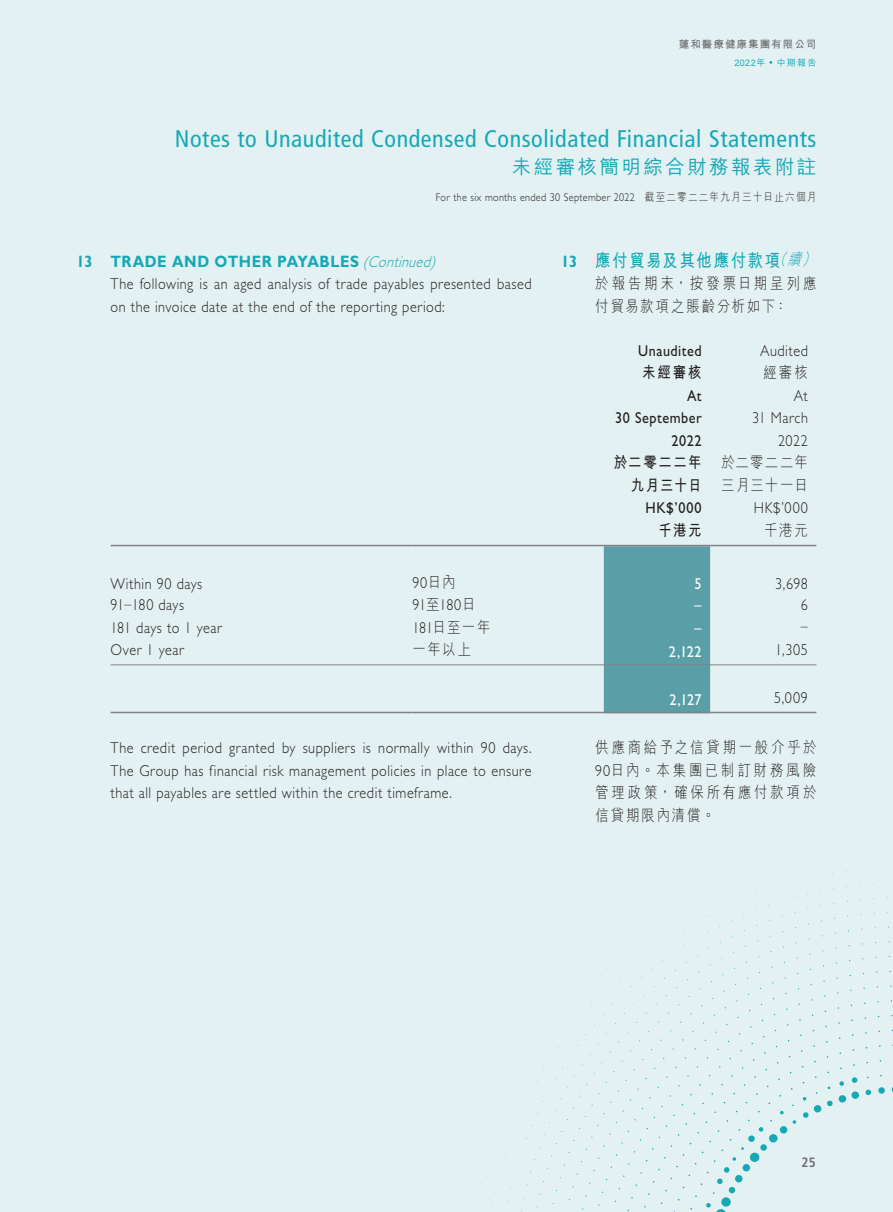
<style>
.page{position:relative;width:893px;height:1212px;background:#e4f1f3}
.page>*{position:absolute;margin:0;border:0;box-sizing:border-box;transform-origin:0 0}
.t1{font:condensed 24px "Frutiger LT Std";letter-spacing:.025em;color:#15a9b5}
.t2{font:500 19.5px "M Hei HK";letter-spacing:.125em;color:#15a9b5}
.t3{font:700 18px "M Hei HK";letter-spacing:.11em;color:#15a9b5;scale:.85 1}
.t4{font:700 16.5px "Gill Sans Std";letter-spacing:.035em;color:#15a9b5;scale:.9 1}
.t5{font:300 15.75px/22.5px "Gill Sans Std";letter-spacing:.035em;color:#231f20;scale:.9 1}
.t6{font:300 15.75px/22.5px "M Hei HK";letter-spacing:.165em;color:#231f20;scale:.85 1}
.t7{font:15.75px/22.5px "Gill Sans Std";letter-spacing:.04em;color:#231f20;text-align:right;scale:.9 1}
.t8{font:700 15.75px/22.5px "M Hei HK";letter-spacing:.115em;color:#231f20;text-align:right;scale:.85 1}
.t9{font:15.75px "Gill Sans Std";letter-spacing:-.005em;color:#fff;scale:.9 1}
.t10{font:300 15.75px/22.5px "M Hei HK";letter-spacing:.085em;color:#231f20;scale:.85 1}
.t11{font:700 condensed 13.5px "Frutiger LT Std";color:#6c6d70}
.t12{font:300 11.25px "Gill Sans Std";letter-spacing:.03em;color:#231f20;scale:.9 1}
.t13{font:700 10.5px "M Hei HK";letter-spacing:.1em;color:#6c6d70}
.t14{font:500 9px "M Hei HK";letter-spacing:.085em;color:#15a9b5}
.s1{font-family:"M Hei HK"}
.s2{font-weight:300;font-style:italic;font-size:15.75px}
.s3{font-family:"Gill Sans Std";font-size:16.5px}
.s4{font-family:"Gill Sans Std"}
</style>
<div class="page">
<div style="left:878px;top:1087px;width:7px;height:7px;background:#15a9b5;border-radius:50%"></div>
<svg style="left:866px;top:1089px;width:5px;height:6px"></svg>
<div style="left:851px;top:1091px;width:8px;height:8px;background:#15a9b5;border-radius:50%"></div>
<div style="left:839px;top:1095px;width:7px;height:7px;background:#15a9b5;border-radius:50%"></div>
<svg style="left:827px;top:1100px;width:6px;height:6px"></svg>
<div style="left:814px;top:1105px;width:7px;height:7px;background:#15a9b5;border-radius:50%"></div>
<svg style="left:803px;top:1112px;width:5px;height:6px"></svg>
<svg style="left:793px;top:1120px;width:3px;height:4px"></svg>
<div style="left:780px;top:1126px;width:7px;height:7px;background:#15a9b5;border-radius:50%"></div>
<div style="left:769px;top:1134px;width:8px;height:8px;background:#15a9b5;border-radius:50%"></div>
<div style="left:760px;top:1144px;width:7px;height:7px;background:#15a9b5;border-radius:50%"></div>
<div style="left:750px;top:1152px;width:9px;height:10px;background:#15a9b5;border-radius:50%"></div>
<div style="left:743px;top:1164px;width:7px;height:7px;background:#15a9b5;border-radius:50%"></div>
<div style="left:735px;top:1175px;width:7px;height:7px;background:#15a9b5;border-radius:50%"></div>
<svg style="left:729px;top:1187px;width:6px;height:6px"></svg>
<div style="left:721px;top:1197px;width:10px;height:9px;background:#15a9b5;border-radius:50%"></div>
<svg style="left:852px;top:1077px;width:5px;height:6px"></svg>
<svg style="left:839px;top:1081px;width:5px;height:5px"></svg>
<svg style="left:780px;top:1111px;width:4px;height:3px"></svg>
<svg style="left:759px;top:1127px;width:4px;height:4px"></svg>
<div style="left:748px;top:1135px;width:7px;height:7px;background:#15a9b5;border-radius:50%"></div>
<svg style="left:732px;top:1157px;width:4px;height:4px"></svg>
<svg style="left:724px;top:1167px;width:5px;height:5px"></svg>
<svg style="left:717px;top:1178px;width:6px;height:6px"></svg>
<svg style="left:706px;top:1203px;width:20px;height:9px"></svg>
<div style="left:604px;top:546px;width:106px;height:166px;background:#5a9fa7"></div>
<hr style="left:111px;top:545px;width:301px;height:1px;background:#808285">
<hr style="left:412px;top:545px;width:192px;height:1px;background:#808285">
<hr style="left:604px;top:545px;width:106px;height:1px;background:#808285">
<hr style="left:710px;top:545px;width:106px;height:1px;background:#808285">
<hr style="left:111px;top:664px;width:301px;height:1px;background:#808285">
<hr style="left:412px;top:664px;width:192px;height:1px;background:#808285">
<hr style="left:604px;top:664px;width:106px;height:1px;background:#808285">
<hr style="left:710px;top:664px;width:106px;height:1px;background:#808285">
<hr style="left:111px;top:712px;width:301px;height:1px;background:#808285">
<hr style="left:412px;top:712px;width:192px;height:1px;background:#808285">
<hr style="left:604px;top:712px;width:106px;height:1px;background:#808285">
<hr style="left:710px;top:712px;width:106px;height:1px;background:#808285">
<p class="t13" style="left:679px;top:36px;width:139px">蓮和醫療健康集團有限公司</p>
<p class="t14" style="left:734px;top:56px;width:84px">2022年 中期報告</p>
<h1 class="t1" style="left:175px;top:125px;width:643px">Notes to Unaudited Condensed Consolidated Financial Statements</h1>
<p class="t2" style="left:512px;top:152px;width:306px">未經審核簡明綜合財務報表附註</p>
<p class="t12" style="left:436px;top:191px;width:424px">For the six months ended 30 September 2022 <span class="s1">截至二零二二年九月三十日止六個月</span></p>
<p class="t4" style="left:77px;top:252px;width:405px">13 TRADE AND OTHER PAYABLES <span class="s2">(Continued)</span></p>
<p class="t5" style="left:111px;top:273px;width:469px">The following is an aged analysis of trade payables presented based on the invoice date at the end of the reporting period:</p>
<p class="t3" style="left:561px;top:247px;width:305px"><span class="s3">13</span> 應付貿易及其他應付款項<span class="s2">（續）</span></p>
<p class="t6" style="left:595px;top:272px;width:262px">於報告期末，按發票日期呈列應付貿易款項之賬齡分析如下：</p>
<p class="t7" style="left:638px;top:339px;width:72px">Unaudited</p>
<p class="t5" style="left:760px;top:339px;width:55px">Audited</p>
<p class="t8" style="left:642px;top:360px;width:71px">未經審核</p>
<p class="t6" style="left:764px;top:361px;width:54px">經審核</p>
<p class="t7" style="left:615px;top:384px;width:98px">At<br>30 September<br>2022</p>
<p class="t5" style="left:752px;top:384px;width:64px;text-align:right">At<br>31 March<br>2022</p>
<p class="t8" style="left:614px;top:450px;width:105px">於二零二二年九月三十日</p>
<p class="t10" style="left:721px;top:451px;width:104px">於二零二二年三月三十一日</p>
<p class="t7" style="left:645px;top:497px;width:64px">HK$’000</p>
<p class="t5" style="left:754px;top:497px;width:61px">HK$’000</p>
<p class="t8" style="left:658px;top:517px;width:52px">千港元</p>
<p class="t6" style="left:764px;top:518px;width:53px">千港元</p>
<p class="t5" style="left:111px;top:573px;width:103px">Within 90 days</p>
<p class="t5" style="left:412px;top:571px;width:49px">90<span class="s1">日內</span></p>
<p class="t9" style="left:694px;top:575px;width:9px">5</p>
<p class="t5" style="left:775px;top:573px;width:38px">3,698</p>
<p class="t5" style="left:111px;top:594px;width:83px">91–180 days</p>
<p class="t5" style="left:412px;top:594px;width:71px">91<span class="s1">至</span>180<span class="s1">日</span></p>
<p class="t9" style="left:694px;top:596px;width:9px">–</p>
<p class="t5" style="left:801px;top:594px;width:9px">6</p>
<p class="t5" style="left:111px;top:616px;width:125px">181 days to 1 year</p>
<p class="t6" style="left:412px;top:615px;width:93px"><span class="s4">181</span>日至一年</p>
<p class="t9" style="left:694px;top:618px;width:9px">–</p>
<p class="t5" style="left:801px;top:615px;width:9px">–</p>
<p class="t5" style="left:111px;top:639px;width:83px">Over 1 year</p>
<p class="t6" style="left:412px;top:638px;width:70px">一年以上</p>
<p class="t9" style="left:669px;top:642px;width:38px">2,122</p>
<p class="t5" style="left:775px;top:639px;width:38px">1,305</p>
<p class="t9" style="left:669px;top:690px;width:37px">2,127</p>
<p class="t5" style="left:774px;top:687px;width:39px">5,009</p>
<p class="t5" style="left:111px;top:737px;width:469px;text-align:justify">The credit period granted by suppliers is normally within 90 days.<br>The Group has financial risk management policies in place to ensure that all payables are settled within the credit timeframe.</p>
<p class="t6" style="left:595px;top:736px;width:262px;text-align:justify">供應商給予之信貸期一般介乎於<span class="s4">90</span>日內。本集團已制訂財務風險管理政策，確保所有應付款項於信貸期限內清償。</p>
<p class="t11" style="left:802px;top:1154px;width:16px">25</p>
</div>
